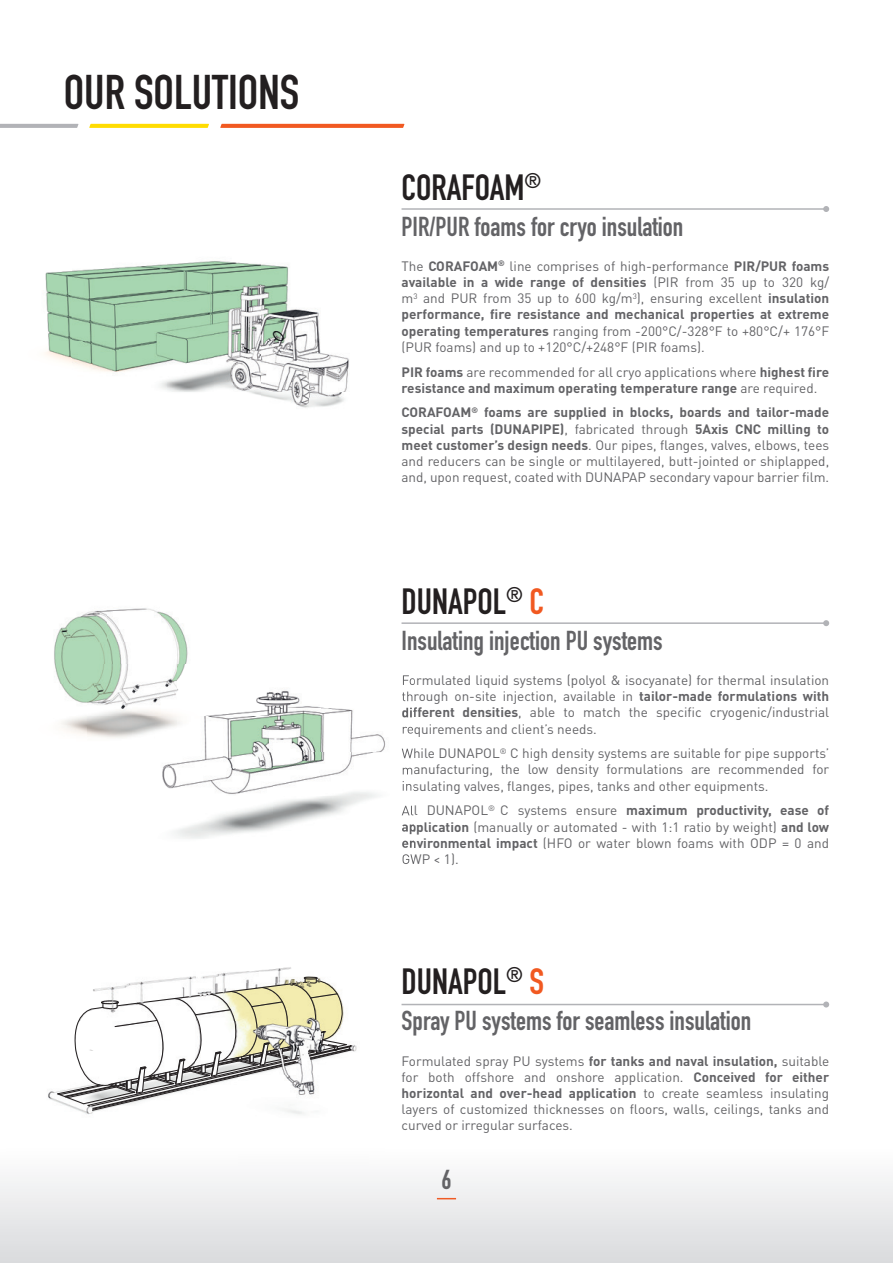
<style>
.page{position:relative;width:893px;height:1263px;background:#fff}
.page>*{position:absolute;margin:0;border:0;box-sizing:border-box;transform-origin:0 0}
.t1{font:700 48px "DIN Condensed";color:#231f20}
.t2{font:700 36px "DIN Condensed";color:#231f20}
.t3{font:700 27px "DIN Condensed";color:#636366}
.t4{font:13.5px/16.2px "DIN Pro";color:#636366;text-align:justify}
.t5{font:700 13.5px/16.2px "DIN Pro";color:#636366}
.s1{font-weight:700}
.s2{font-weight:400}
.s3{color:#f15921}
</style>
<div class="page">
<svg style="left:0;top:1177px;width:893px;height:86px"></svg>
<svg style="left:0;top:124px;width:79px;height:4px"></svg>
<svg style="left:89px;top:124px;width:120px;height:4px"></svg>
<svg style="left:220px;top:124px;width:184px;height:4px"></svg>
<hr style="left:402px;top:1004px;width:424px;height:1px;background:#b2b3b7">
<svg style="left:823px;top:1001px;width:6px;height:6px"></svg>
<hr style="left:402px;top:622px;width:424px;height:2px;background:#b2b3b7">
<svg style="left:823px;top:620px;width:6px;height:6px"></svg>
<img style="left:55px;top:608px;width:131px;height:34px">
<img style="left:54px;top:642px;width:53px;height:42px">
<img style="left:107px;top:642px;width:81px;height:23px">
<img style="left:61px;top:684px;width:26px;height:50px">
<img style="left:269px;top:676px;width:143px;height:76px">
<img style="left:162px;top:767px;width:18px;height:70px">
<img style="left:180px;top:752px;width:233px;height:87px">
<img style="left:403px;top:675px;width:10px;height:13px">
<svg style="left:402px;top:691px;width:11px;height:26px"></svg>
<svg style="left:403px;top:724px;width:10px;height:12px"></svg>
<svg style="left:402px;top:748px;width:11px;height:10px"></svg>
<svg style="left:403px;top:765px;width:10px;height:29px"></svg>
<svg style="left:402px;top:806px;width:11px;height:9px"></svg>
<svg style="left:402px;top:822px;width:11px;height:42px"></svg>
<img style="left:87px;top:665px;width:182px;height:102px">
<hr style="left:402px;top:208px;width:424px;height:2px;background:#b2b3b7">
<svg style="left:823px;top:206px;width:6px;height:6px"></svg>
<img style="left:45px;top:261px;width:304px;height:147px">
<img style="left:190px;top:967px;width:127px;height:10px">
<svg style="left:56px;top:977px;width:296px;height:134px"></svg>
<svg style="left:437px;top:1198px;width:19px;height:1px"></svg>
<h1 class="t1" style="left:64px;top:60px;width:237px">OUR SOLUTIONS</h1>
<h2 class="t2" style="left:402px;top:163px;width:141px">CORAFOAM<sup>®</sup></h2>
<h3 class="t3" style="left:402px;top:208px;width:283px">PIR/PUR foams for cryo insulation</h3>
<p class="t4" style="left:401px;top:257px;width:429px">The <span class="s1">CORAFOAM</span><sup>®</sup> line comprises of high-performance <span class="s1">PIR/PUR foams available in a wide range of densities</span> (PIR from 35 up to 320 kg/ m<sup>3</sup> and PUR from 35 up to 600 kg/m<sup>3</sup>), ensuring excellent <span class="s1">insulation performance, fire resistance and mechanical properties at extreme operating temperatures</span> ranging from -200°C/-328°F to +80°C/+ 176°F (PUR foams) and up to +120°C/+248°F (PIR foams).</p>
<p class="t5" style="left:402px;top:363px;width:429px">PIR foams <span class="s2">are recommended for all cryo applications where</span> highest fire resistance and maximum operating temperature range <span class="s2">are required.</span></p>
<p class="t4" style="left:402px;top:404px;width:429px"><span class="s1">CORAFOAM</span><sup>®</sup> <span class="s1">foams are supplied in blocks, boards and tailor-made special parts (DUNAPIPE)</span>, fabricated through <span class="s1">5Axis CNC milling to meet customer’s design needs</span>. Our pipes, flanges, valves, elbows, tees and reducers can be single or multilayered, butt-jointed or shiplapped, and, upon request, coated with DUNAPAP secondary vapour barrier film.</p>
<h2 class="t2" style="left:402px;top:577px;width:144px">DUNAPOL<sup>®</sup> <span class="s3">C</span></h2>
<h3 class="t3" style="left:402px;top:622px;width:263px">Insulating injection PU systems</h3>
<p class="t4" style="left:402px;top:671px;width:429px">Formulated liquid systems (polyol &amp; isocyanate) for thermal insulation through on-site injection, available in <span class="s1">tailor-made formulations with different densities</span>, able to match the specific cryogenic/industrial requirements and client’s needs.</p>
<p class="t4" style="left:402px;top:745px;width:429px">While DUNAPOL<sup>®</sup> C high density systems are suitable for pipe supports’ manufacturing, the low density formulations are recommended for insulating valves, flanges, pipes, tanks and other equipments.</p>
<p class="t4" style="left:402px;top:802px;width:429px">All DUNAPOL<sup>®</sup> C systems ensure <span class="s1">maximum productivity, ease of application</span> (manually or automated - with 1:1 ratio by weight) <span class="s1">and low environmental impact</span> (HFO or water blown foams with ODP = 0 and GWP &lt; 1).</p>
<h2 class="t2" style="left:402px;top:957px;width:144px">DUNAPOL<sup>®</sup> <span class="s3">S</span></h2>
<h3 class="t3" style="left:402px;top:1003px;width:351px">Spray PU systems for seamless insulation</h3>
<p class="t4" style="left:402px;top:1052px;width:429px">Formulated spray PU systems <span class="s1">for tanks and naval insulation,</span> suitable for both offshore and onshore application. <span class="s1">Conceived for either horizontal and over-head application</span> to create seamless insulating layers of customized thicknesses on floors, walls, ceilings, tanks and curved or irregular surfaces.</p>
<h3 class="t3" style="left:441px;top:1161px;width:12px">6</h3>
</div>
